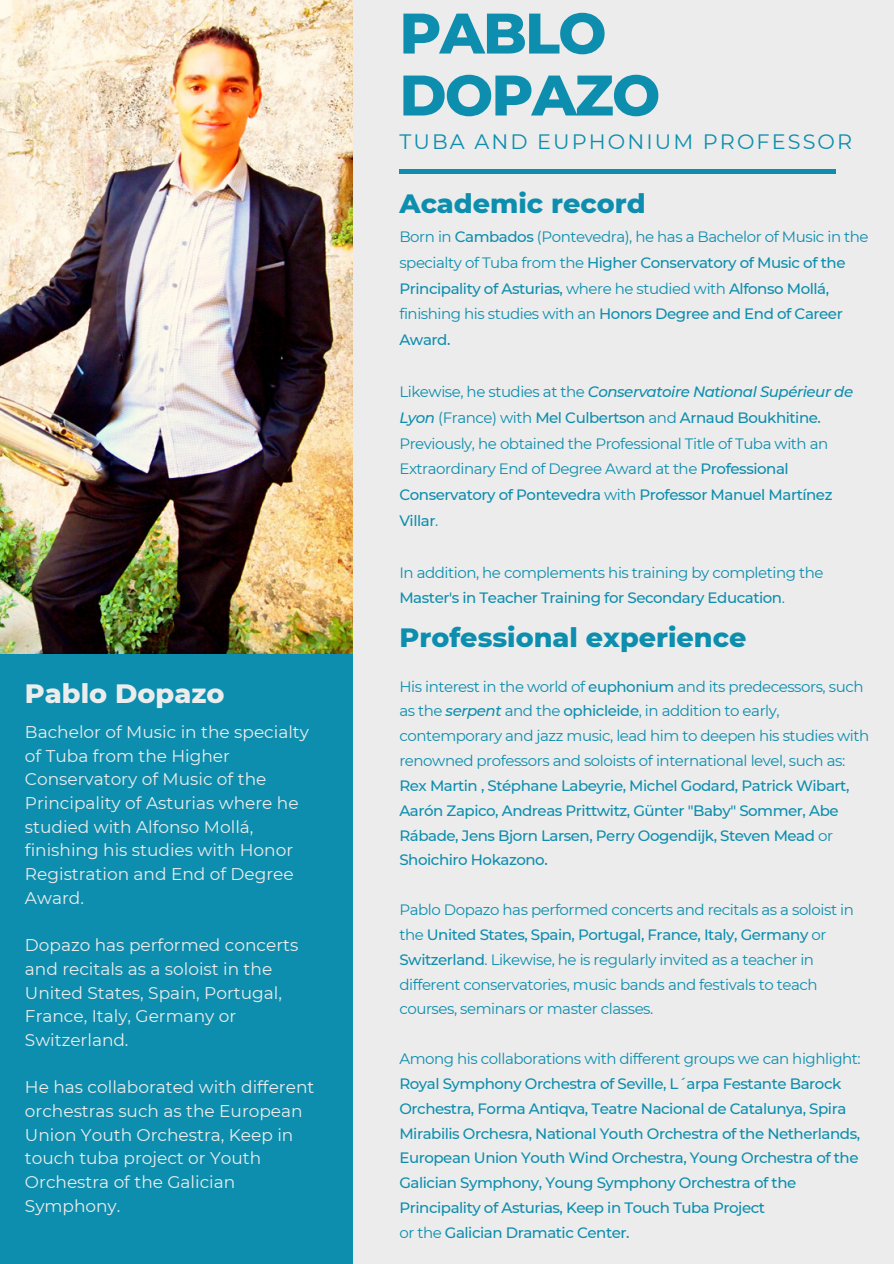
<style>
.page{position:relative;width:894px;height:1264px;background:#fff}
.page>*{position:absolute;margin:0;border:0;box-sizing:border-box;transform-origin:0 0}
.t1{font:800 57px/61.9px "Montserrat";letter-spacing:-.03em;color:#0d8eae}
.t2{font:800 27px "Montserrat";color:#0d8eae}
.t3{font:800 27px "Montserrat";color:#ececec}
.t4{font:20.85px "Montserrat";letter-spacing:.1em;color:#0d8eae}
.t5{font:16.95px/23.7px "Montserrat";color:#ececec}
.t6{font:15px/25.8px "Montserrat";letter-spacing:-.03em;color:#0d8eae}
.t7{font:500 15px/24.8px "Montserrat";letter-spacing:-.03em;color:#0d8eae}
.s1{font-weight:500}
.s2{font-weight:500;font-style:italic}
.s3{font-weight:400}
</style>
<div class="page">
<div style="left:0;top:0;width:893px;height:1263px;background:#ececec"></div>
<div style="left:0;top:604px;width:352px;height:659px;background:#0d8eae"></div>
<hr style="left:399px;top:170px;width:436px;height:4px;background:#0d8eae">
<img style="left:0;top:0;width:352px;height:653px">
<h2 class="t3" style="left:25px;top:677px;width:201px">Pablo Dopazo</h2>
<p class="t5" style="left:25px;top:720px;width:285px">Bachelor of Music in the specialty of Tuba from the Higher<br>Conservatory of Music of the<br>Principality of Asturias where he studied with Alfonso Mollá, finishing his studies with Honor<br>Registration and End of Degree<br>Award.</p>
<p class="t5" style="left:25px;top:933px;width:275px">Dopazo has performed concerts and recitals as a soloist in the<br>United States, Spain, Portugal,<br>France, Italy, Germany or<br>Switzerland.</p>
<p class="t5" style="left:25px;top:1075px;width:291px">He has collaborated with different orchestras such as the European<br>Union Youth Orchestra, Keep in touch tuba project or Youth<br>Orchestra of the Galician<br>Symphony.</p>
<h1 class="t1" style="left:399px;top:2px;width:262px">PABLO<br>DOPAZO</h1>
<h3 class="t4" style="left:399px;top:129px;width:454px">TUBA AND EUPHONIUM PROFESSOR</h3>
<h2 class="t2" style="left:399px;top:187px;width:248px">Academic record</h2>
<p class="t6" style="left:399px;top:224px;width:470px">Born in <span class="s1">Cambados</span> (Pontevedra), he has a Bachelor of Music in the specialty of Tuba from the <span class="s1">Higher Conservatory of Music of the Principality of Asturias,</span> where he studied with <span class="s1">Alfonso Mollá, </span>finishing his studies with an <span class="s1">Honors Degree and End of Career Award.</span></p>
<p class="t6" style="left:399px;top:378px;width:455px">Likewise, he studies at the <span class="s2">Conservatoire National Supérieur de Lyon</span> (France) with <span class="s1">Mel Culbertson</span> and <span class="s1">Arnaud Boukhitine.<br></span>Previously, he obtained the Professional Title of Tuba with an Extraordinary End of Degree Award at the <span class="s1">Professional Conservatory of Pontevedra</span> with <span class="s1">Professor Manuel Martínez Villar</span>.</p>
<p class="t6" style="left:399px;top:559px;width:425px">In addition, he complements his training by completing the<br><span class="s1">Master's in Teacher Training for Secondary Education</span>.</p>
<h2 class="t2" style="left:399px;top:621px;width:348px">Professional experience</h2>
<p class="t6" style="left:399px;top:674px;width:471px;line-height:24.8px">His interest in the world of <span class="s1">euphonium</span> and its predecessors, such as the <span class="s2">serpent</span> and the <span class="s1">ophicleide</span>, in addition to early, contemporary and jazz music, lead him to deepen his studies with renowned professors and soloists of international level, such as:</p>
<p class="t7" style="left:399px;top:773px;width:451px">Rex Martin , Stéphane Labeyrie, Michel Godard, Patrick Wibart, Aarón Zapico, Andreas Prittwitz, Günter "Baby" Sommer, Abe Rábade, Jens Bjorn Larsen, Perry Oogendijk, Steven Mead <span class="s3">or </span>Shoichiro Hokazono.</p>
<p class="t6" style="left:399px;top:897px;width:456px;line-height:24.8px">Pablo Dopazo has performed concerts and recitals as a soloist in the <span class="s1">United States, Spain, Portugal, France, Italy, Germany</span> or <span class="s1">Switzerland</span>. Likewise, he is regularly invited as a teacher in different conservatories, music bands and festivals to teach courses, seminars or master classes.</p>
<p class="t6" style="left:399px;top:1045px;width:462px">Among his collaborations with different groups we can highlight:</p>
<p class="t7" style="left:399px;top:1071px;width:462px">Royal Symphony Orchestra of Seville, L´arpa Festante Barock Orchestra, Forma Antiqva, Teatre Nacional de Catalunya, Spira Mirabilis Orchesra, National Youth Orchestra of the Netherlands, European Union Youth Wind Orchestra, Young Orchestra of the Galician Symphony, Young Symphony Orchestra of the Principality of Asturias, Keep in Touch Tuba Project<br><span class="s3">or the</span> Galician Dramatic Center.</p>
</div>
